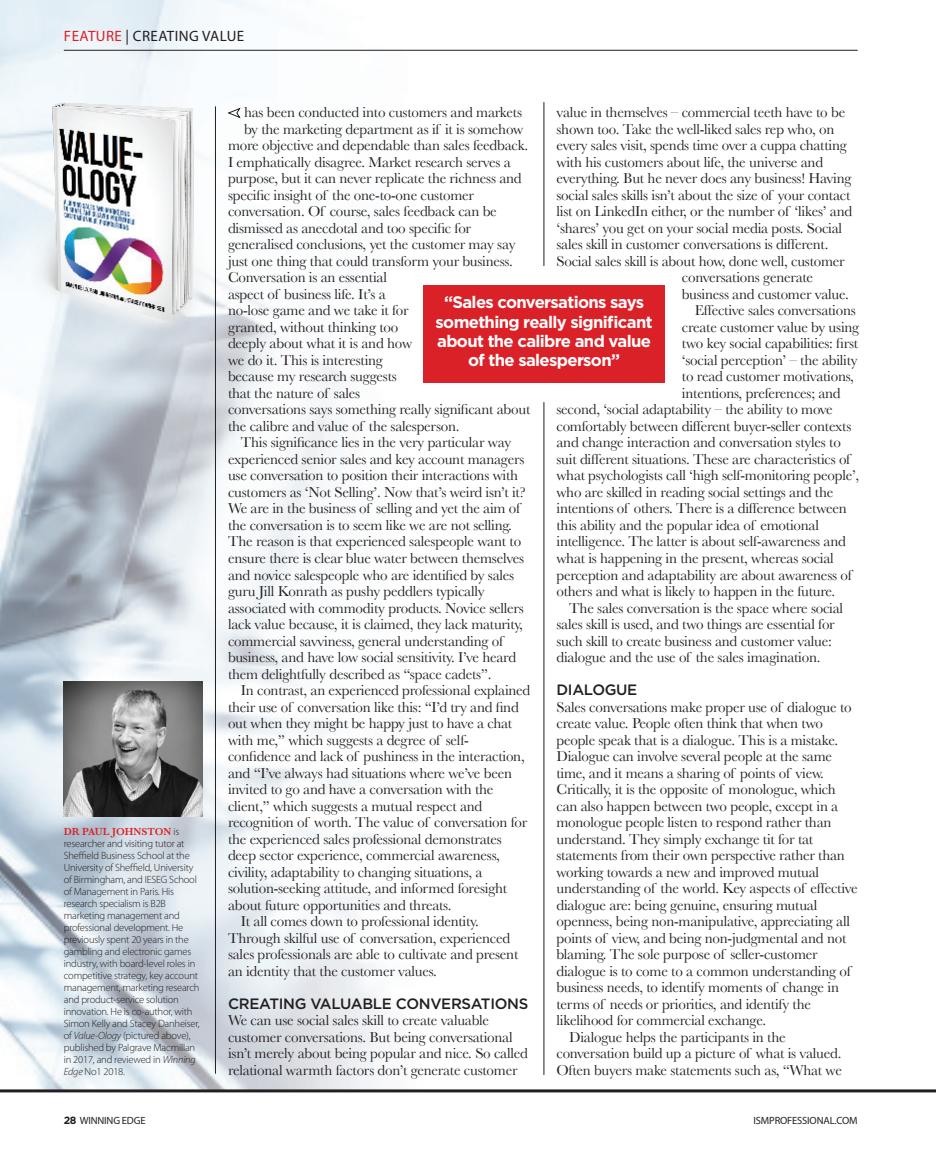
<style>
.page{position:relative;width:936px;height:1149px;background:#fff}
.page>*{position:absolute;margin:0;border:0;box-sizing:border-box;transform-origin:0 0}
.t1{font:700 16.65px/19.5px "Gotham";letter-spacing:-.04em;color:#fff;text-align:center}
.t2{font:15px/16.5px "Baskerville";letter-spacing:-.015em;color:#231f20}
.t3{font:500 15px "Gotham";letter-spacing:-.02em;color:#231f20}
.t4{font:15px "Myriad Pro";letter-spacing:.03em;color:#231f20}
.t5{font:300 10.5px/12px "Myriad Pro";letter-spacing:-.02em;color:#231f20}
.t6{font:10.5px "Myriad Pro";letter-spacing:-.015em;color:#231f20}
.s1{color:#da2128}
.s2{font-family:"Baskerville";font-weight:600;color:#da2128}
.s3{font-style:italic}
.s4{font-family:"Gotham";font-weight:700}
</style>
<div class="page">
<img style="left:0;top:0;width:426px;height:1089px">
<hr style="left:64px;top:50px;width:793px;height:1px;background:#231f20">
<hr style="left:0;top:1089px;width:935px;height:3px;background:#231f20">
<hr style="left:215px;top:106px;width:1px;height:967px;background:#231f20">
<hr style="left:543px;top:102px;width:1px;height:164px;background:#231f20">
<hr style="left:543px;top:402px;width:1px;height:672px;background:#231f20">
<svg style="left:227px;top:108px;width:14px;height:10px"></svg>
<div style="left:423px;top:285px;width:242px;height:98px;background:#da2128"></div>
<img style="left:64px;top:681px;width:138px;height:135px">
<img style="left:25px;top:102px;width:191px;height:237px">
<p class="t4" style="left:64px;top:26px;width:182px"><span class="s1">FEATURE</span> | CREATING VALUE</p>
<p class="t5" style="left:64px;top:824px;width:137px"><span class="s2">DR PAUL JOHNSTON</span> is researcher and visiting tutor at<br>Sheffield Business School at the<br>University of Sheffield, University of Birmingham, and IESEG School of Management in Paris. His research specialism is B2B marketing management and professional development. He previously spent 20 years in the gambling and electronic games industry, with board-level roles in competitive strategy, key account management, marketing research and product-service solution innovation. He is co-author, with<br>Simon Kelly and Stacey Danheiser, of <span class="s3">Value-Ology</span> (pictured above), published by Palgrave Macmillan in 2017, and reviewed in <span class="s3">Winning<br>Edge</span> No1 2018.</p>
<p class="t2" style="left:244px;top:104px;width:279px">has been conducted into customers and markets</p>
<p class="t2" style="left:244px;top:120px;width:281px">by the marketing department as if it is somehow</p>
<p class="t2" style="left:228px;top:137px;width:301px">more objective and dependable than sales feedback.</p>
<p class="t2" style="left:228px;top:153px;width:284px">I emphatically disagree. Market research serves a</p>
<p class="t2" style="left:228px;top:170px;width:295px">purpose, but it can never replicate the richness and</p>
<p class="t2" style="left:228px;top:186px;width:247px">specific insight of the one-to-one customer</p>
<p class="t2" style="left:228px;top:203px;width:270px">conversation. Of course, sales feedback can be</p>
<p class="t2" style="left:228px;top:219px;width:244px">dismissed as anecdotal and too specific for</p>
<p class="t2" style="left:228px;top:236px;width:289px">generalised conclusions, yet the customer may say</p>
<p class="t2" style="left:228px;top:252px;width:286px">just one thing that could transform your business.</p>
<p class="t2" style="left:228px;top:269px;width:160px">Conversation is an essential</p>
<p class="t2" style="left:228px;top:285px;width:159px">aspect of business life. It’s a</p>
<p class="t2" style="left:228px;top:302px;width:182px">no-lose game and we take it for</p>
<p class="t2" style="left:228px;top:318px;width:172px">granted, without thinking too</p>
<p class="t2" style="left:228px;top:335px;width:186px">deeply about what it is and how</p>
<p class="t2" style="left:228px;top:351px;width:156px">we do it. This is interesting</p>
<p class="t2" style="left:228px;top:368px;width:170px">because my research suggests</p>
<p class="t2" style="left:228px;top:384px;width:134px">that the nature of sales</p>
<p class="t2" style="left:228px;top:401px;width:304px">conversations says something really significant about</p>
<p class="t2" style="left:228px;top:417px;width:233px">the calibre and value of the salesperson.</p>
<p class="t2" style="left:228px;top:434px;width:299px;text-indent:13px">This significance lies in the very particular way experienced senior sales and key account managers use conversation to position their interactions with customers as ‘Not Selling’. Now that’s weird isn’t it?<br>We are in the business of selling and yet the aim of the conversation is to seem like we are not selling.<br>The reason is that experienced salespeople want to ensure there is clear blue water between themselves and novice salespeople who are identified by sales guru Jill Konrath as pushy peddlers typically associated with commodity products. Novice sellers lack value because, it is claimed, they lack maturity, commercial savviness, general understanding of business, and have low social sensitivity. I’ve heard them delightfully described as “space cadets”.</p>
<p class="t2" style="left:228px;top:681px;width:304px;text-indent:13px">In contrast, an experienced professional explained their use of conversation like this: “I’d try and find out when they might be happy just to have a chat with me,” which suggests a degree of self&shy;confidence and lack of pushiness in the interaction, and “I’ve always had situations where we’ve been invited to go and have a conversation with the client,” which suggests a mutual respect and recognition of worth. The value of conversation for the experienced sales professional demonstrates deep sector experience, commercial awareness, civility, adaptability to changing situations, a solution-seeking attitude, and informed foresight about future opportunities and threats.</p>
<p class="t2" style="left:228px;top:912px;width:292px;text-indent:13px">It all comes down to professional identity.<br>Through skilful use of conversation, experienced sales professionals are able to cultivate and present an identity that the customer values.</p>
<p class="t3" style="left:228px;top:994px;width:302px">CREATING VALUABLE CONVERSATIONS</p>
<p class="t2" style="left:228px;top:1011px;width:301px">We can use social sales skill to create valuable customer conversations. But being conversational isn’t merely about being popular and nice. So called relational warmth factors don’t generate customer</p>
<p class="t2" style="left:556px;top:104px;width:290px">value in themselves – commercial teeth have to be</p>
<p class="t2" style="left:556px;top:120px;width:279px">shown too. Take the well-liked sales rep who, on</p>
<p class="t2" style="left:556px;top:137px;width:292px">every sales visit, spends time over a cuppa chatting</p>
<p class="t2" style="left:556px;top:153px;width:268px">with his customers about life, the universe and</p>
<p class="t2" style="left:556px;top:170px;width:296px">everything. But he never does any business! Having</p>
<p class="t2" style="left:556px;top:186px;width:295px">social sales skills isn’t about the size of your contact</p>
<p class="t2" style="left:556px;top:203px;width:297px">list on LinkedIn either, or the number of ‘likes’ and</p>
<p class="t2" style="left:556px;top:219px;width:287px">‘shares’ you get on your social media posts. Social</p>
<p class="t2" style="left:556px;top:236px;width:273px">sales skill in customer conversations is different.</p>
<p class="t2" style="left:556px;top:252px;width:290px">Social sales skill is about how, done well, customer</p>
<p class="t2" style="left:682px;top:269px;width:133px">conversations generate</p>
<p class="t2" style="left:682px;top:285px;width:168px">business and customer value.</p>
<p class="t2" style="left:694px;top:302px;width:162px">Effective sales conversations</p>
<p class="t2" style="left:682px;top:318px;width:179px">create customer value by using</p>
<p class="t2" style="left:682px;top:335px;width:178px">two key social capabilities: first</p>
<p class="t2" style="left:682px;top:351px;width:177px">‘social perception’ – the ability</p>
<p class="t2" style="left:682px;top:368px;width:173px">to read customer motivations,</p>
<p class="t2" style="left:682px;top:384px;width:160px">intentions, preferences; and</p>
<p class="t2" style="left:556px;top:401px;width:278px">second, ‘social adaptability – the ability to move</p>
<p class="t2" style="left:556px;top:417px;width:296px">comfortably between different buyer-seller contexts</p>
<p class="t2" style="left:556px;top:434px;width:286px">and change interaction and conversation styles to</p>
<p class="t2" style="left:556px;top:450px;width:295px">suit different situations. These are characteristics of</p>
<p class="t2" style="left:556px;top:467px;width:304px">what psychologists call ‘high self-monitoring people’,</p>
<p class="t2" style="left:556px;top:483px;width:278px">who are skilled in reading social settings and the</p>
<p class="t2" style="left:556px;top:500px;width:292px">intentions of others. There is a difference between</p>
<p class="t2" style="left:556px;top:516px;width:264px">this ability and the popular idea of emotional</p>
<p class="t2" style="left:556px;top:533px;width:291px">intelligence. The latter is about self-awareness and</p>
<p class="t2" style="left:556px;top:549px;width:279px">what is happening in the present, whereas social</p>
<p class="t2" style="left:556px;top:566px;width:297px">perception and adaptability are about awareness of</p>
<p class="t2" style="left:556px;top:582px;width:280px">others and what is likely to happen in the future.</p>
<p class="t2" style="left:556px;top:599px;width:288px;text-indent:13px">The sales conversation is the space where social sales skill is used, and two things are essential for such skill to create business and customer value: dialogue and the use of the sales imagination.</p>
<p class="t3" style="left:556px;top:681px;width:82px">DIALOGUE</p>
<p class="t2" style="left:556px;top:698px;width:303px">Sales conversations make proper use of dialogue to create value. People often think that when two people speak that is a dialogue. This is a mistake.<br>Dialogue can involve several people at the same time, and it means a sharing of points of view.<br>Critically, it is the opposite of monologue, which can also happen between two people, except in a monologue people listen to respond rather than understand. They simply exchange tit for tat statements from their own perspective rather than working towards a new and improved mutual understanding of the world. Key aspects of effective dialogue are: being genuine, ensuring mutual openness, being non-manipulative, appreciating all points of view, and being non-judgmental and not blaming. The sole purpose of seller-customer dialogue is to come to a common understanding of business needs, to identify moments of change in terms of needs or priorities, and identify the likelihood for commercial exchange.</p>
<p class="t2" style="left:556px;top:1028px;width:287px;text-indent:13px">Dialogue helps the participants in the conversation build up a picture of what is valued.<br>Often buyers make statements such as, “What we</p>
<p class="t1" style="left:435px;top:292px;width:218px">“Sales conversations says something really significant about the calibre and value of the salesperson”</p>
<p class="t6" style="left:64px;top:1113px;width:83px"><span class="s4">28</span> WINNING EDGE</p>
<p class="t6" style="left:753px;top:1113px;width:105px">ISMPROFESSIONAL.COM</p>
</div>
